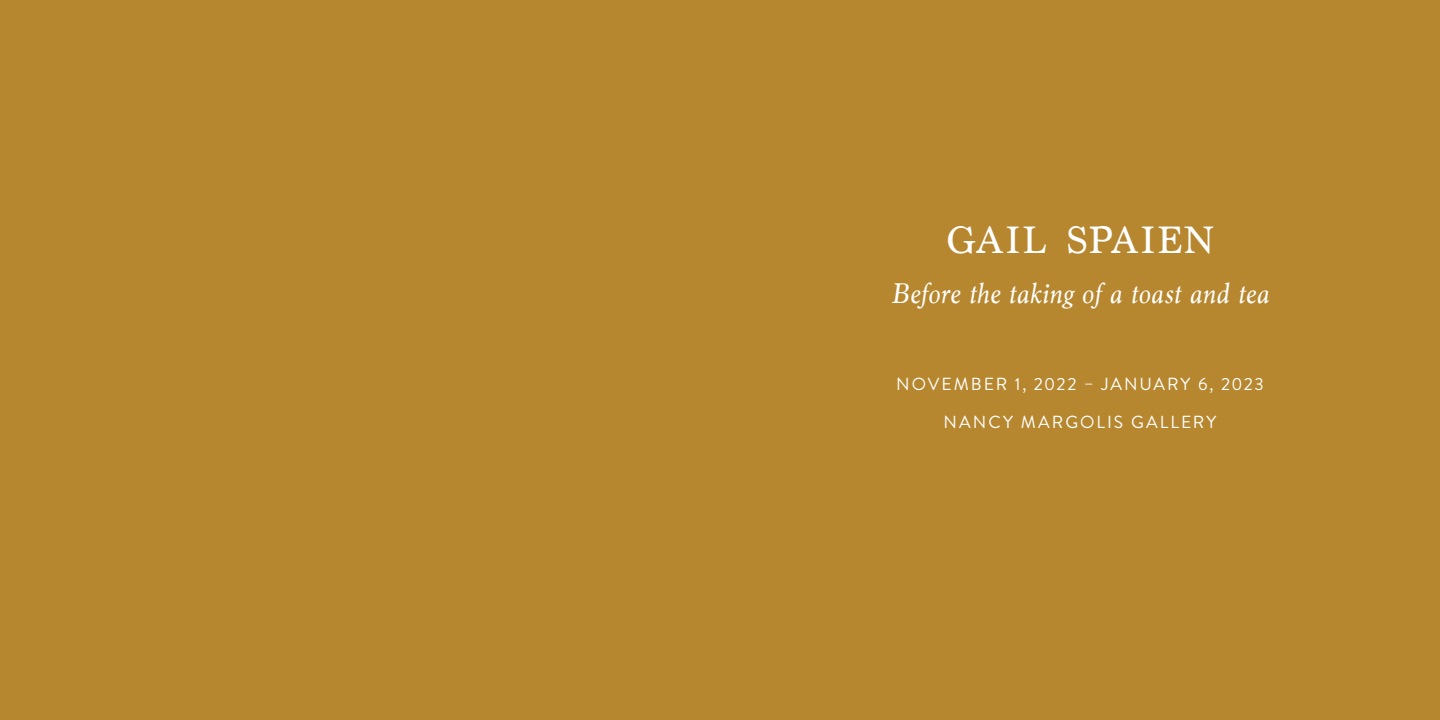
<style>
.page{position:relative;width:1440px;height:720px;background:#b6872f}
.page>*{position:absolute;margin:0;border:0;box-sizing:border-box;transform-origin:0 0}
.t1{font:40.25px "Marion";letter-spacing:.025em;color:#fff}
.t2{font:italic 30px "Marion";letter-spacing:.015em;color:#fff}
.t3{font:17.5px/37.5px "Brandon Grotesque";letter-spacing:.115em;color:#fff;text-align:center}
</style>
<div class="page">
<h1 class="t1" style="left:946px;top:215px;width:269px">GAIL SPAIEN</h1>
<h2 class="t2" style="left:891px;top:273px;width:380px">Before the taking of a toast and tea</h2>
<p class="t3" style="left:896px;top:365px;width:369px">NOVEMBER 1, 2022 – JANUARY 6, 2023<br>NANCY MARGOLIS GALLERY</p>
</div>
